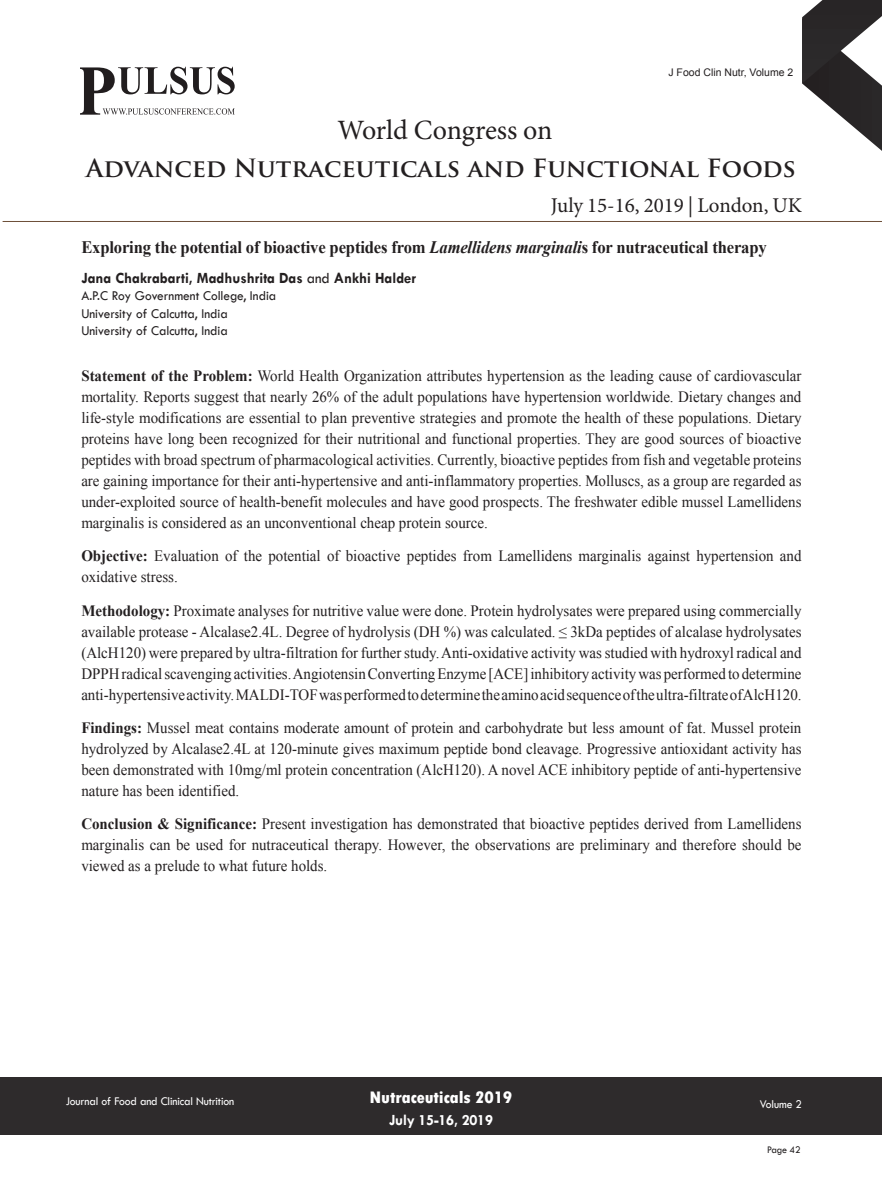
<style>
.page{position:relative;width:882px;height:1197px;background:#fff}
.page>*{position:absolute;margin:0;border:0;box-sizing:border-box;transform-origin:0 0}
.t1{font:28px "Minion Pro";letter-spacing:-.005em;color:#231f20}
.t2{font:700 24.5px "Trajan Pro";color:#231f20}
.t3{font:21px "Minion Pro";color:#231f20}
.t4{font:700 17.5px "Times New Roman";letter-spacing:-.01em;color:#231f20;scale:.95 1}
.t5{font:800 condensed 17.5px "Tw Cen";letter-spacing:-.01em;color:#fff;scale:1.1 1}
.Abstract{font:15.75px/21px "Times New Roman";color:#231f20;text-align:justify;scale:.95 1}
.Name{font:700 15.75px "Tw Cen";color:#231f20;scale:.95 1}
.t6{font:700 15.75px "Tw Cen";letter-spacing:-.01em;color:#fff;scale:.95 1}
.Affiliation{font:14px/17.5px "Tw Cen";color:#231f20;scale:.95 1}
.t7{font:12.25px "Tw Cen";letter-spacing:-.01em;color:#fff;scale:.95 1}
.t8{font:10.5px "Arial";color:#231f20}
.t9{font:10.5px "Tw Cen";letter-spacing:-.02em;color:#231f20;scale:.95 1}
.s1{font-style:italic}
.s2{font-weight:400}
.s3{font-weight:700}
</style>
<div class="page">
<svg style="left:802px;top:0;width:80px;height:151px"></svg>
<div style="left:0;top:1077px;width:882px;height:58px;background:#2e2b2c"></div>
<svg style="left:80px;top:67px;width:155px;height:48px"></svg>
<hr style="left:3px;top:221px;width:879px;height:1px;background:#6d4e38">
<h1 class="t1" style="left:338px;top:111px;width:216px">World Congress on</h1>
<p class="t8" style="left:668px;top:65px;width:126px">J Food Clin Nutr, Volume 2</p>
<h2 class="t2" style="left:86px;top:153px;width:711px">Advanced Nutraceuticals and Functional Foods</h2>
<h3 class="t3" style="left:551px;top:191px;width:253px">July 15-16, 2019 | London, UK</h3>
<p class="t4" style="left:81px;top:235px;width:723px">Exploring the potential of bioactive peptides from <span class="s1">Lamellidens marginali</span>s for nutraceutical therapy</p>
<p class="Name" style="left:81px;top:268px;width:354px">Jana Chakrabarti, Madhushrita Das <span class="s2">and</span> Ankhi Halder</p>
<p class="Affiliation" style="left:81px;top:287px;width:207px">A.P.C Roy Government College, India<br>University of Calcutta, India<br>University of Calcutta, India</p>
<p class="Abstract" style="left:81px;top:365px;width:760px"><span class="s3">Statement of the Problem:</span> World Health Organization attributes hypertension as the leading cause of cardiovascular mortality. Reports suggest that nearly 26% of the adult populations have hypertension worldwide. Dietary changes and life-style modifications are essential to plan preventive strategies and promote the health of these populations. Dietary proteins have long been recognized for their nutritional and functional properties. They are good sources of bioactive peptides with broad spectrum of pharmacological activities. Currently, bioactive peptides from fish and vegetable proteins are gaining importance for their anti-hypertensive and anti-inflammatory properties. Molluscs, as a group are regarded as under-exploited source of health-benefit molecules and have good prospects. The freshwater edible mussel Lamellidens marginalis is considered as an unconventional cheap protein source.</p>
<p class="Abstract" style="left:81px;top:545px;width:760px"><span class="s3">Objective:</span> Evaluation of the potential of bioactive peptides from Lamellidens marginalis against hypertension and oxidative stress.</p>
<p class="Abstract" style="left:81px;top:600px;width:760px"><span class="s3">Methodology:</span> Proximate analyses for nutritive value were done. Protein hydrolysates were prepared using commercially available protease - Alcalase2.4L. Degree of hydrolysis (DH %) was calculated. ≤ 3kDa peptides of alcalase hydrolysates (AlcH120) were prepared by ultra-filtration for further study. Anti-oxidative activity was studied with hydroxyl radical and DPPH radical scavenging activities. Angiotensin Converting Enzyme [ACE] inhibitory activity was performed to determine anti-hypertensive activity. MALDI-TOF was performed to determine the amino acid sequence of the ultra-filtrate of AlcH120.</p>
<p class="Abstract" style="left:81px;top:717px;width:760px"><span class="s3">Findings:</span> Mussel meat contains moderate amount of protein and carbohydrate but less amount of fat. Mussel protein hydrolyzed by Alcalase2.4L at 120-minute gives maximum peptide bond cleavage. Progressive antioxidant activity has been demonstrated with 10mg/ml protein concentration (AlcH120). A novel ACE inhibitory peptide of anti-hypertensive nature has been identified.</p>
<p class="Abstract" style="left:81px;top:813px;width:760px"><span class="s3">Conclusion &amp; Significance:</span> Present investigation has demonstrated that bioactive peptides derived from Lamellidens marginalis can be used for nutraceutical therapy. However, the observations are preliminary and therefore should be viewed as a prelude to what future holds.</p>
<p class="t7" style="left:66px;top:1094px;width:179px">Journal of Food and Clinical Nutrition</p>
<p class="t5" style="left:370px;top:1087px;width:131px">Nutraceuticals 2019</p>
<p class="t6" style="left:389px;top:1111px;width:111px">July 15-16, 2019</p>
<p class="t7" style="left:760px;top:1097px;width:46px">Volume 2</p>
<p class="t9" style="left:767px;top:1143px;width:37px">Page 42</p>
</div>
